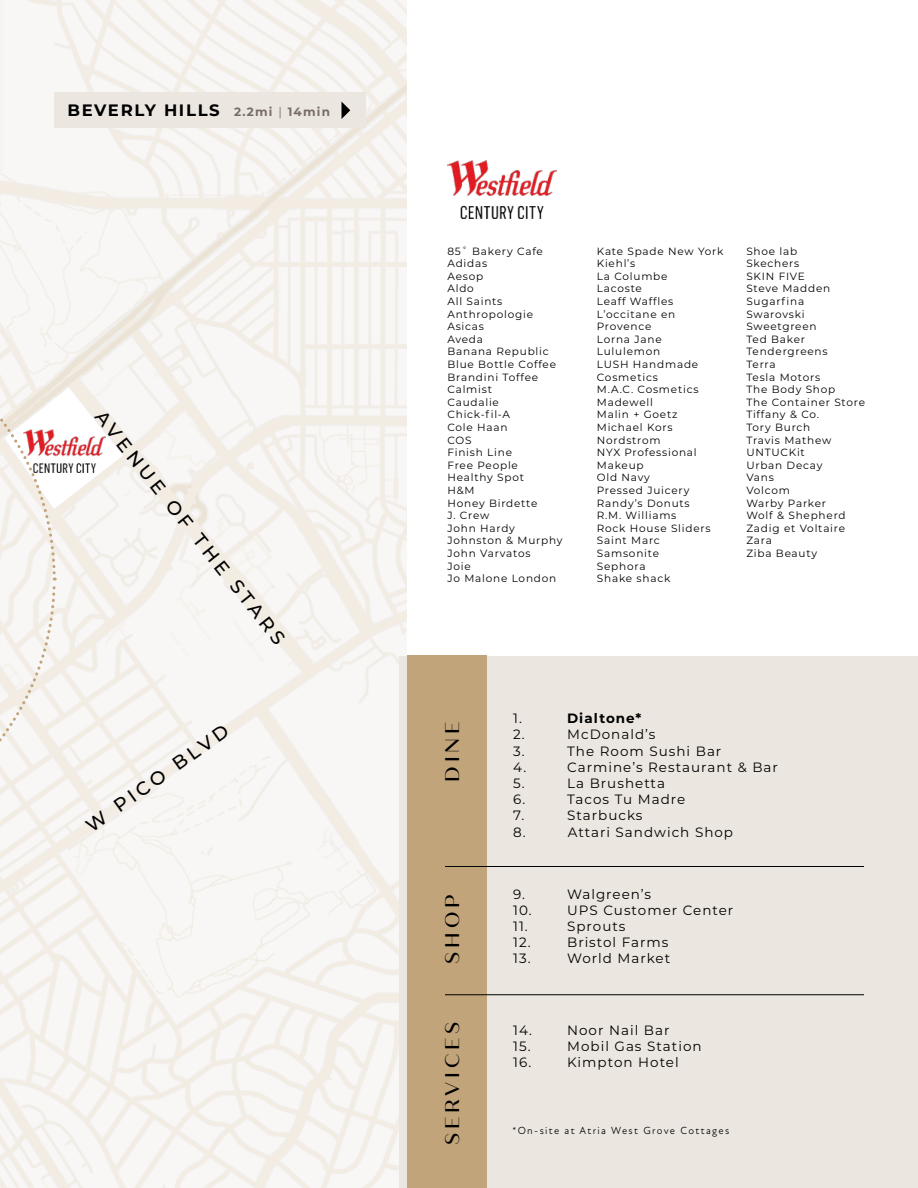
<style>
.page{position:relative;width:918px;height:1188px;background:#fff}
.page>*{position:absolute;margin:0;border:0;box-sizing:border-box;transform-origin:0 0}
.t1{font:500 19.8px "Quiche Sans";letter-spacing:.2em;color:#000}
.t2{font:500 18.75px "Montserrat";color:#000}
.t3{font:700 16.5px "Montserrat";letter-spacing:.1em;color:#000}
.t4{font:13.5px "Montserrat";letter-spacing:.075em;color:#000}
.t5{font:700 13.5px "Montserrat";letter-spacing:.075em;color:#000}
.t6{font:10.5px/12.6px "Montserrat";letter-spacing:.075em;color:#000}
.t7{font:10.5px "New Atten";letter-spacing:.125em;color:#000}
.s1{font-size:12px;color:#776c68}
.s2{font-weight:400;font-size:12px;color:#776c68}
</style>
<div class="page">
<img style="left:0;top:0;width:406px;height:1188px">
<hr style="left:0;top:0;width:3px;height:170px;background:#ebe6df">
<img style="left:447px;top:161px;width:110px;height:57px">
<svg style="left:0;top:309px;width:123px;height:540px"></svg>
<div style="left:399px;top:656px;width:519px;height:532px;background:#ebe6df"></div>
<div style="left:407px;top:655px;width:79px;height:532px;background:#c2a47a"></div>
<hr style="left:445px;top:866px;width:419px;height:1px;background:#000">
<hr style="left:445px;top:994px;width:419px;height:1px;background:#000">
<div style="left:54px;top:93px;width:312px;height:35px;background:#ebe6df"></div>
<svg style="left:342px;top:102px;width:8px;height:17px"></svg>
<h3 class="t3" style="left:67px;top:98px;width:264px">BEVERLY HILLS <span class="s1">2.2mi</span> <span class="s2">|</span> <span class="s1">14min</span></h3>
<h2 class="t2" style="left:111px;top:404px;width:294px;rotate:52deg">AVENUE OF THE STARS</h2>
<h2 class="t2" style="left:80px;top:816px;width:172px;rotate:-35deg">W PICO BLVD</h2>
<p class="t6" style="left:447px;top:244px;width:117px">85˚ Bakery Cafe<br>Adidas<br>Aesop<br>Aldo<br>All Saints<br>Anthropologie<br>Asicas<br>Aveda<br>Banana Republic<br>Blue Bottle Coffee<br>Brandini Toffee<br>Calmist<br>Caudalie<br>Chick-fil-A<br>Cole Haan<br>COS<br>Finish Line<br>Free People<br>Healthy Spot<br>H&amp;M<br>Honey Birdette<br>J. Crew<br>John Hardy<br>Johnston &amp; Murphy<br>John Varvatos<br>Joie<br>Jo Malone London</p>
<p class="t6" style="left:597px;top:244px;width:128px">Kate Spade New York<br>Kiehl’s<br>La Columbe<br>Lacoste<br>Leaff Waffles<br>L’occitane en<br>Provence<br>Lorna Jane<br>Lululemon<br>LUSH Handmade<br>Cosmetics<br>M.A.C. Cosmetics<br>Madewell<br>Malin + Goetz<br>Michael Kors<br>Nordstrom<br>NYX Professional<br>Makeup<br>Old Navy<br>Pressed Juicery<br>Randy’s Donuts<br>R.M. Williams<br>Rock House Sliders<br>Saint Marc<br>Samsonite<br>Sephora<br>Shake shack</p>
<p class="t6" style="left:746px;top:244px;width:120px">Shoe lab<br>Skechers<br>SKIN FIVE<br>Steve Madden<br>Sugarfina<br>Swarovski<br>Sweetgreen<br>Ted Baker<br>Tendergreens<br>Terra<br>Tesla Motors<br>The Body Shop<br>The Container Store<br>Tiffany &amp; Co.<br>Tory Burch<br>Travis Mathew<br>UNTUCKit<br>Urban Decay<br>Vans<br>Volcom<br>Warby Parker<br>Wolf &amp; Shepherd<br>Zadig et Voltaire<br>Zara<br>Ziba Beauty</p>
<h1 class="t1" style="left:441px;top:782px;width:62px;rotate:-90deg">DINE</h1>
<h1 class="t1" style="left:441px;top:964px;width:71px;rotate:-90deg">SHOP</h1>
<h1 class="t1" style="left:441px;top:1145px;width:125px;rotate:-90deg">SERVICES</h1>
<p class="t4" style="left:513px;top:709px;width:10px">1.</p>
<p class="t5" style="left:567px;top:709px;width:76px">Dialtone*</p>
<p class="t4" style="left:513px;top:725px;width:13px">2.</p>
<p class="t4" style="left:567px;top:725px;width:90px">McDonald’s</p>
<p class="t4" style="left:513px;top:742px;width:13px">3.</p>
<p class="t4" style="left:567px;top:742px;width:156px">The Room Sushi Bar</p>
<p class="t4" style="left:513px;top:758px;width:15px">4.</p>
<p class="t4" style="left:567px;top:758px;width:212px">Carmine’s Restaurant &amp; Bar</p>
<p class="t4" style="left:513px;top:774px;width:13px">5.</p>
<p class="t4" style="left:567px;top:774px;width:99px">La Brushetta</p>
<p class="t4" style="left:513px;top:790px;width:14px">6.</p>
<p class="t4" style="left:567px;top:790px;width:120px">Tacos Tu Madre</p>
<p class="t4" style="left:513px;top:806px;width:13px">7.</p>
<p class="t4" style="left:567px;top:806px;width:77px">Starbucks</p>
<p class="t4" style="left:513px;top:823px;width:14px">8.</p>
<p class="t4" style="left:568px;top:823px;width:167px">Attari Sandwich Shop</p>
<p class="t4" style="left:513px;top:885px;width:13px">9.</p>
<p class="t4" style="left:567px;top:885px;width:86px">Walgreen’s</p>
<p class="t4" style="left:513px;top:901px;width:20px">10.</p>
<p class="t4" style="left:567px;top:901px;width:168px">UPS Customer Center</p>
<p class="t4" style="left:513px;top:917px;width:16px">11.</p>
<p class="t4" style="left:567px;top:917px;width:60px">Sprouts</p>
<p class="t4" style="left:513px;top:933px;width:19px">12.</p>
<p class="t4" style="left:567px;top:933px;width:103px">Bristol Farms</p>
<p class="t4" style="left:513px;top:949px;width:19px">13.</p>
<p class="t4" style="left:567px;top:949px;width:105px">World Market</p>
<p class="t4" style="left:513px;top:1020px;width:20px">14.</p>
<p class="t4" style="left:567px;top:1020px;width:104px">Noor Nail Bar</p>
<p class="t4" style="left:513px;top:1037px;width:19px">15.</p>
<p class="t4" style="left:567px;top:1037px;width:136px">Mobil Gas Station</p>
<p class="t4" style="left:513px;top:1053px;width:20px">16.</p>
<p class="t4" style="left:567px;top:1053px;width:113px">Kimpton Hotel</p>
<p class="t7" style="left:513px;top:1124px;width:218px">*On-site at Atria West Grove Cottages</p>
</div>
